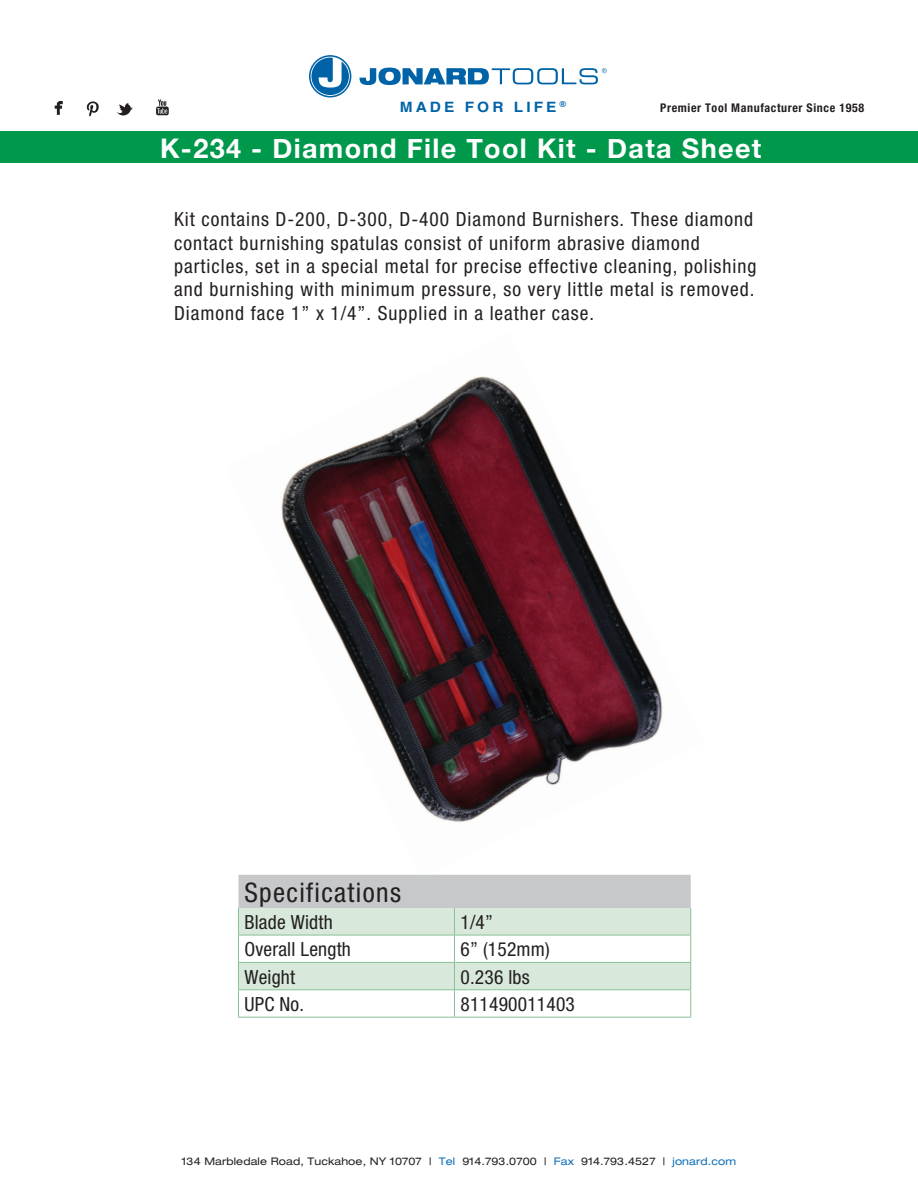
<style>
.page{position:relative;width:918px;height:1188px;background:#fff}
.page>*{position:absolute;margin:0;border:0;box-sizing:border-box;transform-origin:0 0}
.t1{font:700 27px "Helvetica Neue";letter-spacing:.05em;color:#fff}
.t2{font:condensed 27px "Helvetica Neue";letter-spacing:.05em;color:#231f20}
.t3{font:condensed 19.5px/23.4px "Helvetica Neue";letter-spacing:.05em;color:#231f20}
.t4{font:condensed 19.5px "Helvetica Neue";letter-spacing:.01em;color:#231f20}
.t5{font:700 14.25px "Helvetica";letter-spacing:.2em;color:#0163a7;scale:1.08 1}
.t6{font:700 condensed 12px "Helvetica Neue";letter-spacing:.05em;color:#231f20}
.t7{font:expanded 10.5px "Helvetica Neue";letter-spacing:.01em;color:#231f20}
.s1{color:#0e6eb8}
</style>
<div class="page">
<svg style="left:360px;top:68px;width:247px;height:17px"></svg>
<svg style="left:309px;top:55px;width:42px;height:43px"></svg>
<img style="left:54px;top:99px;width:115px;height:18px">
<div style="left:0;top:131px;width:918px;height:32px;background:#00994c"></div>
<img style="left:239px;top:376px;width:451px;height:499px">
<svg style="left:238px;top:875px;width:453px;height:142px"></svg>
<hr style="left:238px;top:1017px;width:216px;height:1px;background:#88c297">
<hr style="left:454px;top:1017px;width:237px;height:1px;background:#88c297">
<p class="t5" style="left:400px;top:95px;width:155px">MADE FOR LIFE <sup>®</sup></p>
<p class="t6" style="left:660px;top:101px;width:205px">Premier Tool Manufacturer Since 1958</p>
<h1 class="t1" style="left:160px;top:127px;width:603px">K-234 - Diamond File Tool Kit - Data Sheet</h1>
<p class="t3" style="left:174px;top:207px;width:584px">Kit contains D-200, D-300, D-400 Diamond Burnishers. These diamond contact burnishing spatulas consist of uniform abrasive diamond particles, set in a special metal for precise effective cleaning, polishing and burnishing with minimum pressure, so very little metal is removed.<br>Diamond face 1” x 1/4”. Supplied in a leather case.</p>
<h1 class="t2" style="left:244px;top:877px;width:158px">Specifications</h1>
<p class="t4" style="left:244px;top:911px;width:90px">Blade Width</p>
<p class="t3" style="left:460px;top:910px;width:34px">1/4”</p>
<p class="t4" style="left:244px;top:938px;width:108px">Overall Length</p>
<p class="t3" style="left:460px;top:938px;width:91px">6” (152mm)</p>
<p class="t3" style="left:244px;top:965px;width:52px">Weight</p>
<p class="t3" style="left:460px;top:965px;width:71px">0.236 lbs</p>
<p class="t3" style="left:244px;top:992px;width:61px">UPC No.</p>
<p class="t4" style="left:460px;top:993px;width:116px">811490011403</p>
<p class="t7" style="left:182px;top:1154px;width:556px">134 Marbledale Road, Tuckahoe, NY 10707 | <span class="s1">Tel</span> 914.793.0700 | <span class="s1">Fax</span> 914.793.4527 | <span class="s1">jonard.com</span></p>
</div>
